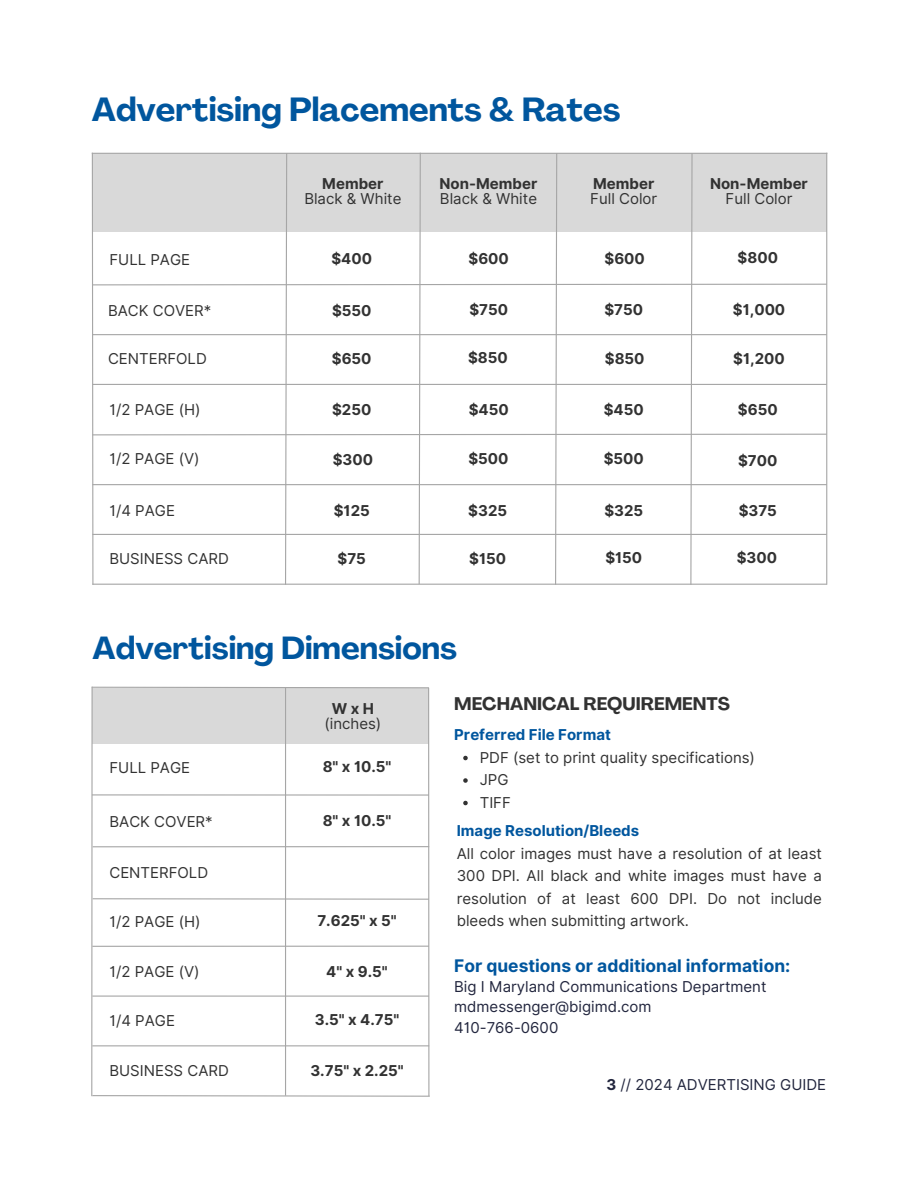
<style>
.page{position:relative;width:918px;height:1188px;background:#fff}
.page>*{position:absolute;margin:0;border:0;box-sizing:border-box;transform-origin:0 0}
.t1{font:700 33px "Agrandir";color:#00569e}
.t2{font:700 31.5px "Agrandir";color:#00569e}
.t3{font:700 18px "Agrandir";color:#323232}
.t4{font:700 17.4px "Inter";color:#00569e}
.t5{font:15px/22.5px "Inter";color:#323232;text-align:justify}
.t6{font:700 15px "Inter";color:#323232}
.t7{font:15px "Inter";color:#22263e}
.t8{font:700 15px "Inter";color:#00569e}
.s1{font-weight:700}
</style>
<div class="page">
<svg style="left:91px;top:152px;width:737px;height:433px"></svg>
<hr style="left:92px;top:153px;width:735px;height:1px;background:#a6a6a6">
<div style="left:93px;top:688px;width:336px;height:55px;background:#d9d9d9"></div>
<hr style="left:92px;top:946px;width:337px;height:1px;background:#a6a6a6">
<hr style="left:92px;top:996px;width:337px;height:1px;background:#a6a6a6">
<hr style="left:92px;top:1045px;width:337px;height:1px;background:#a6a6a6">
<svg style="left:91px;top:1095px;width:339px;height:2px"></svg>
<hr style="left:428px;top:688px;width:1px;height:408px;background:#a6a6a6">
<svg style="left:91px;top:686px;width:339px;height:3px"></svg>
<hr style="left:93px;top:898px;width:336px;height:2px;background:#a6a6a6">
<hr style="left:93px;top:846px;width:336px;height:1px;background:#a6a6a6">
<hr style="left:92px;top:794px;width:337px;height:2px;background:#a6a6a6">
<hr style="left:91px;top:687px;width:2px;height:409px;background:#a6a6a6">
<hr style="left:285px;top:688px;width:1px;height:408px;background:#a6a6a6">
<svg style="left:463px;top:756px;width:5px;height:4px"></svg>
<svg style="left:463px;top:778px;width:5px;height:5px"></svg>
<svg style="left:463px;top:801px;width:5px;height:4px"></svg>
<p class="t1" style="left:92px;top:96px;width:530px">Advertising Placements &amp; Rates</p>
<p class="t6" style="left:322px;top:175px;width:63px">Member</p>
<p class="t5" style="left:304px;top:187px;width:99px">Black &amp; White</p>
<p class="t6" style="left:440px;top:175px;width:99px">Non-Member</p>
<p class="t5" style="left:440px;top:187px;width:99px">Black &amp; White</p>
<p class="t6" style="left:593px;top:175px;width:63px">Member</p>
<p class="t5" style="left:590px;top:187px;width:68px">Full Color</p>
<p class="t6" style="left:710px;top:175px;width:99px">Non-Member</p>
<p class="t5" style="left:726px;top:187px;width:68px">Full Color</p>
<p class="t6" style="left:331px;top:250px;width:42px">$400</p>
<p class="t6" style="left:469px;top:250px;width:42px">$600</p>
<p class="t6" style="left:605px;top:250px;width:42px">$600</p>
<p class="t6" style="left:738px;top:249px;width:42px">$800</p>
<p class="t5" style="left:109px;top:248px;width:82px">FULL PAGE</p>
<p class="t5" style="left:108px;top:299px;width:105px">BACK COVER*</p>
<p class="t5" style="left:108px;top:348px;width:100px">CENTERFOLD</p>
<p class="t5" style="left:109px;top:399px;width:93px">1/2 PAGE (H)</p>
<p class="t5" style="left:109px;top:447px;width:92px">1/2 PAGE (V)</p>
<p class="t5" style="left:109px;top:499px;width:67px">1/4 PAGE</p>
<p class="t5" style="left:109px;top:547px;width:121px">BUSINESS CARD</p>
<p class="t6" style="left:338px;top:549px;width:30px">$75</p>
<p class="t6" style="left:469px;top:549px;width:38px">$150</p>
<p class="t6" style="left:605px;top:549px;width:38px">$150</p>
<p class="t6" style="left:737px;top:549px;width:42px">$300</p>
<p class="t6" style="left:332px;top:301px;width:41px">$550</p>
<p class="t6" style="left:469px;top:301px;width:40px">$750</p>
<p class="t6" style="left:604px;top:300px;width:40px">$750</p>
<p class="t6" style="left:733px;top:300px;width:54px">$1,000</p>
<p class="t6" style="left:332px;top:350px;width:41px">$650</p>
<p class="t6" style="left:468px;top:349px;width:41px">$850</p>
<p class="t6" style="left:605px;top:350px;width:41px">$850</p>
<p class="t6" style="left:733px;top:350px;width:53px">$1,200</p>
<p class="t6" style="left:332px;top:401px;width:41px">$250</p>
<p class="t6" style="left:469px;top:401px;width:41px">$450</p>
<p class="t6" style="left:604px;top:401px;width:41px">$450</p>
<p class="t6" style="left:738px;top:401px;width:41px">$650</p>
<p class="t6" style="left:333px;top:450px;width:42px">$300</p>
<p class="t6" style="left:468px;top:450px;width:42px">$500</p>
<p class="t6" style="left:604px;top:450px;width:42px">$500</p>
<p class="t6" style="left:738px;top:452px;width:41px">$700</p>
<p class="t6" style="left:334px;top:501px;width:38px">$125</p>
<p class="t6" style="left:468px;top:501px;width:40px">$325</p>
<p class="t6" style="left:604px;top:501px;width:40px">$325</p>
<p class="t6" style="left:739px;top:501px;width:40px">$375</p>
<p class="t2" style="left:93px;top:636px;width:366px">Advertising Dimensions</p>
<p class="t5" style="left:109px;top:756px;width:82px">FULL PAGE</p>
<p class="t5" style="left:109px;top:810px;width:105px">BACK COVER*</p>
<p class="t5" style="left:109px;top:861px;width:100px">CENTERFOLD</p>
<p class="t5" style="left:109px;top:910px;width:93px">1/2 PAGE (H)</p>
<p class="t5" style="left:109px;top:960px;width:92px">1/2 PAGE (V)</p>
<p class="t5" style="left:109px;top:1009px;width:67px">1/4 PAGE</p>
<p class="t5" style="left:109px;top:1059px;width:121px">BUSINESS CARD</p>
<p class="t6" style="left:332px;top:700px;width:44px">WxH</p>
<p class="t5" style="left:324px;top:712px;width:58px">(inches)</p>
<p class="t6" style="left:323px;top:758px;width:70px">8" x 10.5"</p>
<p class="t6" style="left:323px;top:811px;width:70px">8" x 10.5"</p>
<p class="t6" style="left:317px;top:912px;width:81px">7.625" x 5"</p>
<p class="t6" style="left:326px;top:963px;width:63px">4" x 9.5"</p>
<p class="t6" style="left:315px;top:1011px;width:86px">3.5" x 4.75"</p>
<p class="t6" style="left:310px;top:1061px;width:95px">3.75" x 2.25"</p>
<p class="t3" style="left:454px;top:696px;width:277px">MECHANICAL REQUIREMENTS</p>
<p class="t5" style="left:480px;top:746px;width:277px">PDF (set to print quality specifications)</p>
<p class="t5" style="left:480px;top:768px;width:30px">JPG</p>
<p class="t5" style="left:480px;top:791px;width:33px">TIFF</p>
<p class="t8" style="left:454px;top:726px;width:158px">Preferred File Format</p>
<p class="t8" style="left:457px;top:822px;width:184px">Image Resolution/Bleeds</p>
<p class="t5" style="left:457px;top:842px;width:367px">All color images must have a resolution of at least 300 DPI. All black and white images must have a resolution of at least 600 DPI. Do not include bleeds when submitting artwork.</p>
<p class="t4" style="left:454px;top:955px;width:338px">For questions or additional information:</p>
<p class="t7" style="left:454px;top:978px;width:314px">Big I Maryland Communications Department</p>
<p class="t7" style="left:454px;top:998px;width:199px">mdmessenger@bigimd.com</p>
<p class="t7" style="left:454px;top:1018px;width:106px">410-766-0600</p>
<p class="t7" style="left:606px;top:1076px;width:221px"><span class="s1">3</span> // 2024 ADVERTISING GUIDE</p>
</div>
